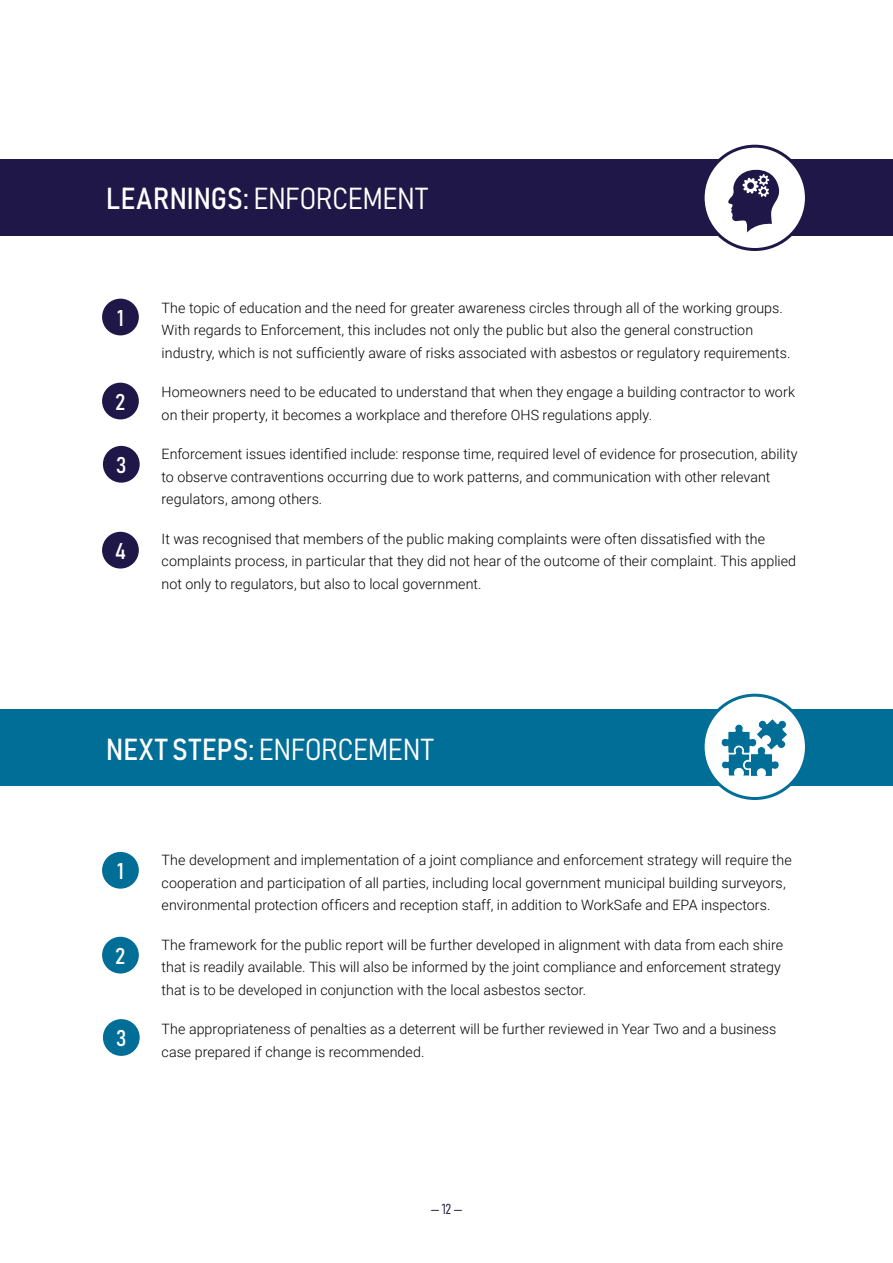
<style>
.page{position:relative;width:893px;height:1263px;background:#fff}
.page>*{position:absolute;margin:0;border:0;box-sizing:border-box;transform-origin:0 0}
.t1{font:30px "Bahnschrift";letter-spacing:.005em;color:#fff}
.t2{font:22.5px "Bahnschrift";color:#fff}
.t3{font:300 14.25px/22.5px "Roboto";letter-spacing:.005em;color:#000}
.t4{font:14.25px "Bahnschrift";color:#271d44}
</style>
<div class="page">
<div style="left:0;top:159px;width:893px;height:77px;background:#1f1747"></div>
<div style="left:703px;top:146px;width:103px;height:103px;background:#fff;border-radius:50%"></div>
<div style="left:702px;top:145px;width:106px;height:106px;border:3px solid #1f1747;border-radius:50%"></div>
<div style="left:102px;top:299px;width:37px;height:36px;background:#1f1747;border-radius:50%"></div>
<div style="left:102px;top:383px;width:37px;height:36px;background:#1f1747;border-radius:50%"></div>
<div style="left:103px;top:446px;width:37px;height:37px;background:#1f1747;border-radius:50%"></div>
<div style="left:102px;top:532px;width:37px;height:36px;background:#1f1747;border-radius:50%"></div>
<svg style="left:728px;top:170px;width:52px;height:63px"></svg>
<div style="left:0;top:709px;width:893px;height:76px;background:#006e97"></div>
<div style="left:703px;top:695px;width:103px;height:103px;background:#fff;border-radius:50%"></div>
<div style="left:702px;top:694px;width:106px;height:106px;border:3px solid #006e97;border-radius:50%"></div>
<svg style="left:721px;top:719px;width:66px;height:58px"></svg>
<div style="left:102px;top:852px;width:37px;height:37px;background:#006e97;border-radius:50%"></div>
<div style="left:102px;top:937px;width:37px;height:36px;background:#006e97;border-radius:50%"></div>
<div style="left:103px;top:1019px;width:37px;height:37px;background:#006e97;border-radius:50%"></div>
<h1 class="t1" style="left:106px;top:179px;width:323px">LEARNINGS: ENFORCEMENT</h1>
<h2 class="t2" style="left:117px;top:304px;width:8px">1</h2>
<h2 class="t2" style="left:115px;top:388px;width:12px">2</h2>
<h2 class="t2" style="left:116px;top:451px;width:12px">3</h2>
<h2 class="t2" style="left:115px;top:537px;width:13px">4</h2>
<p class="t3" style="left:162px;top:296px;width:630px">The topic of education and the need for greater awareness circles through all of the working groups.<br>With regards to Enforcement, this includes not only the public but also the general construction industry, which is not sufficiently aware of risks associated with asbestos or regulatory requirements.</p>
<p class="t3" style="left:162px;top:380px;width:635px">Homeowners need to be educated to understand that when they engage a building contractor to work on their property, it becomes a workplace and therefore OHS regulations apply.</p>
<p class="t3" style="left:162px;top:442px;width:638px">Enforcement issues identified include: response time, required level of evidence for prosecution, ability to observe contraventions occurring due to work patterns, and communication with other relevant regulators, among others.</p>
<p class="t3" style="left:162px;top:527px;width:636px">It was recognised that members of the public making complaints were often dissatisfied with the complaints process, in particular that they did not hear of the outcome of their complaint. This applied not only to regulators, but also to local government.</p>
<h1 class="t1" style="left:106px;top:730px;width:329px">NEXT STEPS: ENFORCEMENT</h1>
<h2 class="t2" style="left:117px;top:857px;width:8px">1</h2>
<h2 class="t2" style="left:115px;top:942px;width:12px">2</h2>
<h2 class="t2" style="left:116px;top:1024px;width:12px">3</h2>
<p class="t3" style="left:162px;top:848px;width:632px">The development and implementation of a joint compliance and enforcement strategy will require the cooperation and participation of all parties, including local government municipal building surveyors, environmental protection officers and reception staff, in addition to WorkSafe and EPA inspectors.</p>
<p class="t3" style="left:162px;top:933px;width:623px">The framework for the public report will be further developed in alignment with data from each shire that is readily available. This will also be informed by the joint compliance and enforcement strategy that is to be developed in conjunction with the local asbestos sector.</p>
<p class="t3" style="left:162px;top:1017px;width:616px">The appropriateness of penalties as a deterrent will be further reviewed in Year Two and a business case prepared if change is recommended.</p>
<p class="t4" style="left:430px;top:1200px;width:34px">— 12 —</p>
</div>
